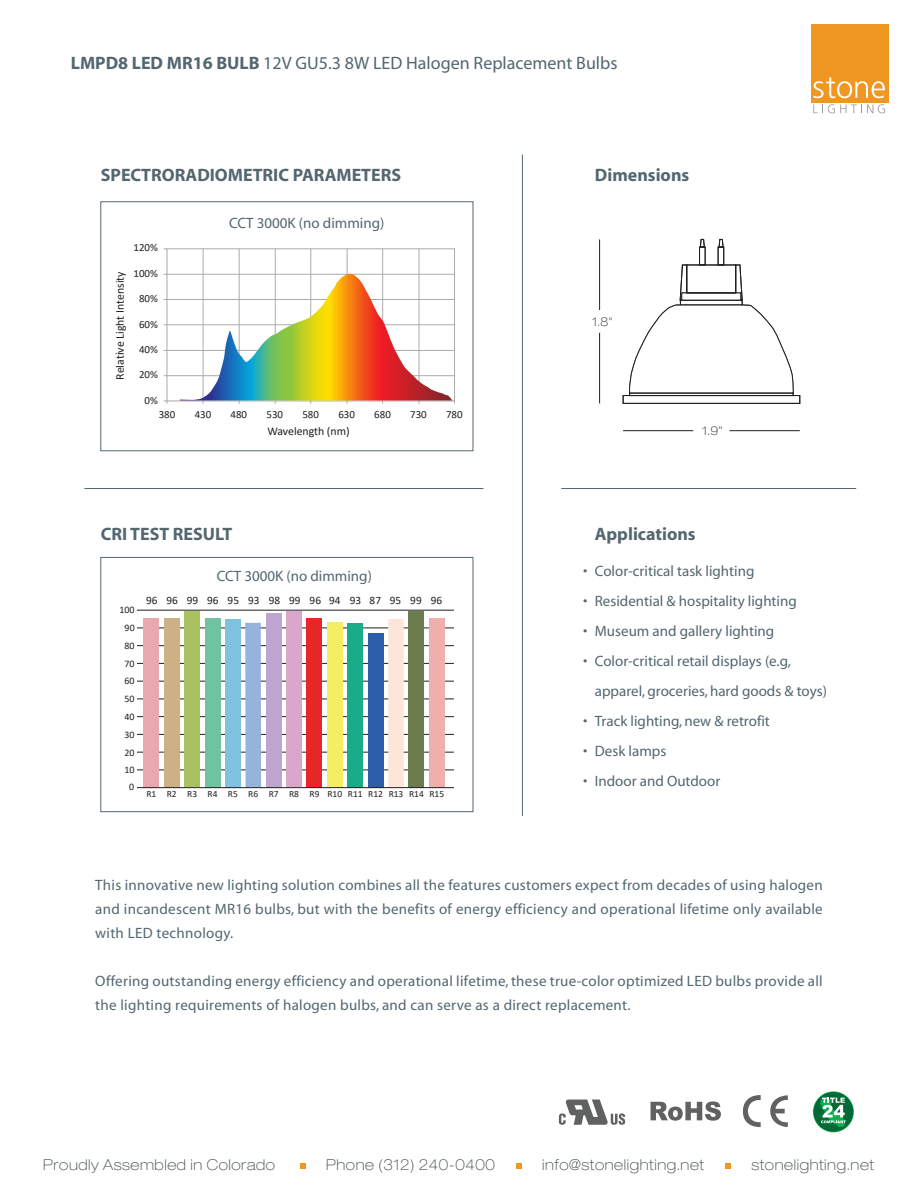
<style>
.page{position:relative;width:918px;height:1188px;background:#fff}
.page>*{position:absolute;margin:0;border:0;box-sizing:border-box;transform-origin:0 0}
.t1{font:700 18px "Myriad";color:#54666f}
.t2{font:18px "Myriad";color:#54666f}
.t3{font:15px/30px "Myriad";letter-spacing:.005em;color:#54666f;text-align:justify}
.t4{font:100 expanded 15px "Helvetica Neue LT Std";letter-spacing:.04em;color:#3f484b}
.t5{font:100 expanded 12px "Helvetica Neue LT Std";color:#231f20}
.t6{font:11.85px "Calibri";color:#231f20}
.t7{font:11.25px "Calibri";color:#231f20}
.t8{font:10.95px "Calibri";color:#231f20}
.t9{font:9.9px "Calibri";color:#231f20}
.t10{font:9.45px "Calibri";color:#231f20}
.s1{font-weight:700}
.s2{font-family:"Myriad Pro"}
</style>
<div class="page">
<div style="left:623px;top:395px;width:177px;height:9px;border:1px solid #231f20"></div>
<div style="left:629px;top:393px;width:165px;height:3px;border:1px solid #231f20"></div>
<div style="left:718px;top:247px;width:6px;height:18px;border:1px solid #231f20"></div>
<div style="left:699px;top:247px;width:7px;height:18px;border:1px solid #231f20"></div>
<svg style="left:718px;top:239px;width:6px;height:9px"></svg>
<svg style="left:700px;top:239px;width:5px;height:9px"></svg>
<svg style="left:629px;top:264px;width:165px;height:130px"></svg>
<hr style="left:730px;top:430px;width:70px;height:1px;background:#231f20">
<hr style="left:623px;top:430px;width:70px;height:1px;background:#231f20">
<hr style="left:599px;top:333px;width:1px;height:70px;background:#231f20">
<hr style="left:599px;top:239px;width:1px;height:71px;background:#231f20">
<svg style="left:813px;top:104px;width:72px;height:9px"></svg>
<div style="left:811px;top:24px;width:78px;height:78px;background:#ef9720"></div>
<svg style="left:813px;top:77px;width:72px;height:21px"></svg>
<svg style="left:559px;top:1100px;width:67px;height:25px"></svg>
<svg style="left:651px;top:1101px;width:70px;height:20px"></svg>
<svg style="left:742px;top:1095px;width:19px;height:32px"></svg>
<svg style="left:770px;top:1095px;width:18px;height:32px"></svg>
<svg style="left:813px;top:1091px;width:41px;height:41px"></svg>
<div style="left:814px;top:1092px;width:39px;height:40px;background:#036a37;border-radius:50%"></div>
<svg style="left:820px;top:1098px;width:26px;height:29px"></svg>
<svg style="left:163px;top:248px;width:292px;height:156px"></svg>
<svg style="left:180px;top:274px;width:273px;height:126px"></svg>
<hr style="left:137px;top:770px;width:317px;height:1px;background:#231f20">
<hr style="left:137px;top:752px;width:317px;height:1px;background:#231f20">
<hr style="left:137px;top:734px;width:317px;height:1px;background:#231f20">
<hr style="left:137px;top:716px;width:317px;height:1px;background:#231f20">
<hr style="left:137px;top:699px;width:317px;height:1px;background:#231f20">
<hr style="left:137px;top:681px;width:317px;height:1px;background:#231f20">
<hr style="left:137px;top:663px;width:317px;height:1px;background:#231f20">
<hr style="left:137px;top:645px;width:317px;height:1px;background:#231f20">
<hr style="left:137px;top:628px;width:317px;height:1px;background:#231f20">
<hr style="left:137px;top:610px;width:317px;height:1px;background:#231f20">
<div style="left:144px;top:618px;width:15px;height:169px;background:#e9a7b0"></div>
<div style="left:164px;top:618px;width:16px;height:169px;background:#ccb184"></div>
<div style="left:184px;top:612px;width:16px;height:175px;background:#a9c063"></div>
<div style="left:205px;top:618px;width:15px;height:170px;background:#6ec4a0"></div>
<div style="left:225px;top:619px;width:16px;height:168px;background:#7ec2e0"></div>
<div style="left:245px;top:623px;width:16px;height:164px;background:#96b3dc"></div>
<div style="left:266px;top:613px;width:15px;height:174px;background:#bea5cf"></div>
<div style="left:286px;top:612px;width:16px;height:175px;background:#d9a7cb"></div>
<div style="left:307px;top:618px;width:15px;height:169px;background:#e72727"></div>
<div style="left:327px;top:622px;width:16px;height:165px;background:#f6ee62"></div>
<div style="left:348px;top:623px;width:15px;height:164px;background:#18ac89"></div>
<div style="left:368px;top:633px;width:15px;height:154px;background:#2c5eab"></div>
<div style="left:388px;top:619px;width:16px;height:169px;background:#fde6d8"></div>
<div style="left:409px;top:612px;width:15px;height:176px;background:#6c7c4f"></div>
<div style="left:429px;top:618px;width:16px;height:169px;background:#efafac"></div>
<hr style="left:137px;top:787px;width:317px;height:1px;background:#231f20">
<hr style="left:522px;top:154px;width:1px;height:662px;background:#54666f">
<hr style="left:84px;top:488px;width:399px;height:1px;background:#54666f">
<hr style="left:561px;top:488px;width:295px;height:1px;background:#54666f">
<div style="left:100px;top:557px;width:373px;height:255px;border:1px solid #54666f"></div>
<div style="left:100px;top:201px;width:373px;height:250px;border:1px solid #54666f"></div>
<svg style="left:300px;top:1163px;width:6px;height:5px"></svg>
<svg style="left:516px;top:1163px;width:5px;height:5px"></svg>
<svg style="left:725px;top:1163px;width:6px;height:5px"></svg>
<p class="t2" style="left:71px;top:54px;width:548px"><span class="s1">LMPD8 LED MR16 BULB</span> 12V GU5.3 8W LED Halogen Replacement Bulbs</p>
<p class="t1" style="left:101px;top:165px;width:302px">SPECTRORADIOMETRIC PARAMETERS</p>
<p class="t6" style="left:112px;top:380px;width:110px;rotate:-90deg">Rela<span class="s2">ti</span>ve Light Intensity</p>
<p class="t8" style="left:134px;top:240px;width:26px">120%</p>
<p class="t8" style="left:134px;top:266px;width:26px">100%</p>
<p class="t8" style="left:139px;top:291px;width:20px">80%</p>
<p class="t8" style="left:139px;top:317px;width:20px">60%</p>
<p class="t8" style="left:139px;top:342px;width:20px">40%</p>
<p class="t8" style="left:139px;top:367px;width:20px">20%</p>
<p class="t8" style="left:144px;top:392px;width:15px">0%</p>
<p class="t3" style="left:229px;top:209px;width:157px">CCT 3000K (no dimming)</p>
<p class="t8" style="left:159px;top:407px;width:18px">380</p>
<p class="t8" style="left:195px;top:407px;width:18px">430</p>
<p class="t8" style="left:231px;top:407px;width:18px">480</p>
<p class="t8" style="left:267px;top:407px;width:18px">530</p>
<p class="t8" style="left:302px;top:407px;width:18px">580</p>
<p class="t8" style="left:338px;top:407px;width:18px">630</p>
<p class="t8" style="left:374px;top:407px;width:18px">680</p>
<p class="t8" style="left:410px;top:407px;width:18px">730</p>
<p class="t8" style="left:446px;top:407px;width:18px">780</p>
<p class="t6" style="left:267px;top:423px;width:84px">Wavelength (nm)</p>
<p class="t1" style="left:101px;top:525px;width:133px">CRI TEST RESULT</p>
<p class="t3" style="left:217px;top:561px;width:157px">CCT 3000K (no dimming)</p>
<p class="t9" style="left:119px;top:603px;width:17px">100</p>
<p class="t9" style="left:125px;top:620px;width:12px">90</p>
<p class="t9" style="left:124px;top:639px;width:12px">80</p>
<p class="t9" style="left:124px;top:657px;width:12px">70</p>
<p class="t9" style="left:124px;top:674px;width:12px">60</p>
<p class="t9" style="left:124px;top:692px;width:12px">50</p>
<p class="t9" style="left:124px;top:710px;width:12px">40</p>
<p class="t9" style="left:124px;top:728px;width:12px">30</p>
<p class="t9" style="left:124px;top:745px;width:12px">20</p>
<p class="t9" style="left:124px;top:763px;width:12px">10</p>
<p class="t9" style="left:129px;top:780px;width:7px">0</p>
<p class="t7" style="left:146px;top:592px;width:298px">96 96 99 96 95 93 98 99 96 94 93 87 95 99 96</p>
<p class="t10" style="left:146px;top:787px;width:299px">R1 R2 R3 R4 R5 R6 R7 R8 R9 R10 R11 R12 R13 R14 R15</p>
<p class="t1" style="left:595px;top:165px;width:96px">Dimensions</p>
<p class="t5" style="left:592px;top:314px;width:22px">1.8"</p>
<p class="t5" style="left:702px;top:423px;width:22px">1.9”</p>
<p class="t1" style="left:595px;top:525px;width:102px">Applications</p>
<p class="t3" style="left:595px;top:557px;width:234px;text-align:left">Color-critical task lighting<br>Residential &amp; hospitality lighting<br>Museum and gallery lighting<br>Color-critical retail displays (e.g, apparel, groceries, hard goods &amp; toys)<br>Track lighting, new &amp; retrofit<br>Desk lamps<br>Indoor and Outdoor</p>
<p class="t3" style="left:583px;top:557px;width:6px">• • • •</p>
<p class="t3" style="left:583px;top:707px;width:6px">• • •</p>
<p class="t3" style="left:95px;top:873px;width:729px;line-height:24px">This innova<span class="s2">ti</span>ve new ligh<span class="s2">ti</span>ng solu<span class="s2">ti</span>on combines all the features customers expect from decades of using halogen and incandescent MR16 bulbs, but with the benefits of energy efficiency and opera<span class="s2">ti</span>onal life<span class="s2">ti</span>me only available with LED technology.</p>
<p class="t3" style="left:95px;top:969px;width:729px;line-height:24px">Offering outstanding energy efficiency and opera<span class="s2">ti</span>onal life<span class="s2">ti</span>me, these true-color op<span class="s2">ti</span>mized LED bulbs provide all the ligh<span class="s2">ti</span>ng requirements of halogen bulbs, and can serve as a direct replacement.</p>
<p class="t4" style="left:43px;top:1155px;width:233px">Proudly Assembled in Colorado</p>
<p class="t4" style="left:326px;top:1155px;width:170px">Phone (312) 240-0400</p>
<p class="t4" style="left:542px;top:1155px;width:164px">info@stonelighting.net</p>
<p class="t4" style="left:751px;top:1155px;width:124px">stonelighting.net</p>
</div>
